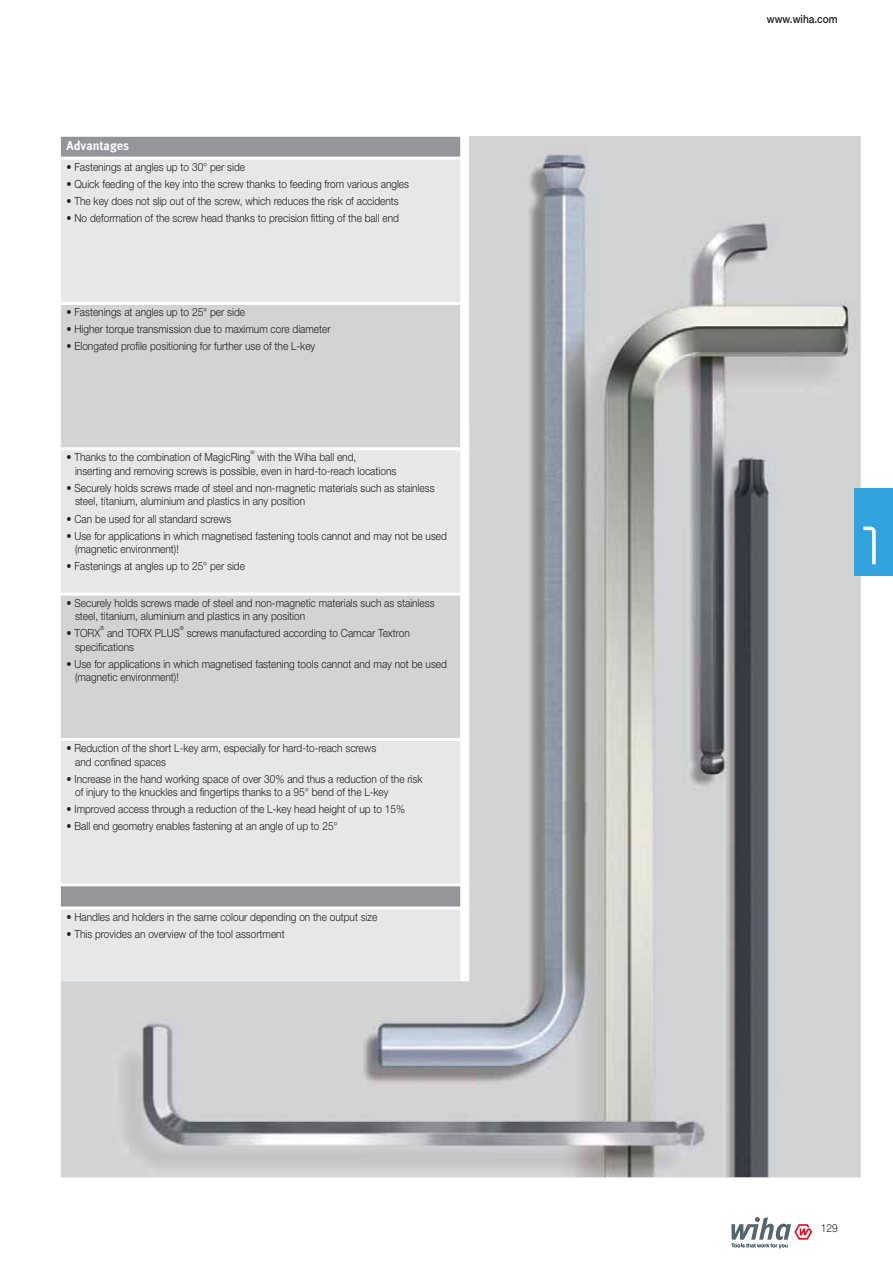
<style>
.page{position:relative;width:893px;height:1263px;background:#fff}
.page>*{position:absolute;margin:0;border:0;box-sizing:border-box;transform-origin:0 0}
.t1{font:700 12.75px "Meta Pro";color:#fff;scale:.96 1}
.t2{font:300 11.25px/13.5px "Helvetica Neue LT Pro";color:#231f20;scale:.9 1}
.t3{font:500 11.25px "Helvetica Neue LT Pro";color:#231f20;scale:.9 1}
.t4{font:300 5.7px "Helvetica Neue LT Pro";color:#231f20;scale:.9 1}
</style>
<div class="page">
<img style="left:61px;top:136px;width:799px;height:1041px">
<div style="left:855px;top:488px;width:38px;height:88px;background:#32a3dc"></div>
<svg style="left:863px;top:527px;width:13px;height:37px"></svg>
<svg style="left:731px;top:1217px;width:81px;height:31px"></svg>
<p class="t1" style="left:67px;top:141px;width:67px">Advantages</p>
<p class="t2" style="left:67px;top:161px;width:200px">• Fastenings at angles up to 30° per side</p>
<p class="t2" style="left:67px;top:178px;width:382px">• Quick feeding of the key into the screw thanks to feeding from various angles</p>
<p class="t2" style="left:67px;top:195px;width:371px">• The key does not slip out of the screw, which reduces the risk of accidents</p>
<p class="t2" style="left:67px;top:212px;width:371px">• No deformation of the screw head thanks to precision fitting of the ball end</p>
<p class="t2" style="left:67px;top:306px;width:200px">• Fastenings at angles up to 25° per side</p>
<p class="t2" style="left:67px;top:323px;width:295px">• Higher torque transmission due to maximum core diameter</p>
<p class="t2" style="left:67px;top:341px;width:278px">• Elongated profile positioning for further use of the L-key</p>
<p class="t4" style="left:251px;top:449px;width:6px">®</p>
<p class="t2" style="left:75px;top:452px;width:358px;text-indent:182px">with the Wiha ball end,<br>inserting and removing screws is possible, even in hard-to-reach locations</p>
<p class="t2" style="left:75px;top:482px;width:401px;text-indent:-9px">• Securely holds screws made of steel and non-magnetic materials such as stainless steel, titanium, aluminium and plastics in any position</p>
<p class="t2" style="left:67px;top:513px;width:184px">• Can be used for all standard screws</p>
<p class="t2" style="left:75px;top:530px;width:415px;text-indent:-9px">• Use for applications in which magnetised fastening tools cannot and may not be used (magnetic environment)!</p>
<p class="t2" style="left:67px;top:561px;width:200px">• Fastenings at angles up to 25° per side</p>
<p class="t2" style="left:75px;top:597px;width:401px;text-indent:-9px">• Securely holds screws made of steel and non-magnetic materials such as stainless steel, titanium, aluminium and plastics in any position</p>
<p class="t2" style="left:67px;top:628px;width:39px">• TORX</p>
<p class="t2" style="left:67px;top:452px;width:206px">• Thanks to the combination of MagicRing</p>
<p class="t4" style="left:100px;top:625px;width:6px">®</p>
<p class="t4" style="left:180px;top:625px;width:6px">®</p>
<p class="t2" style="left:107px;top:628px;width:83px">and TORX PLUS</p>
<p class="t2" style="left:187px;top:628px;width:249px">screws manufactured according to Camcar Textron</p>
<p class="t2" style="left:75px;top:641px;width:67px">specifications</p>
<p class="t2" style="left:75px;top:658px;width:415px;text-indent:-9px">• Use for applications in which magnetised fastening tools cannot and may not be used (magnetic environment)!</p>
<p class="t2" style="left:75px;top:742px;width:336px;text-indent:-9px">• Reduction of the short L-key arm, especially for hard-to-reach screws and confined spaces</p>
<p class="t2" style="left:75px;top:773px;width:387px;text-indent:-9px">• Increase in the hand working space of over 30% and thus a reduction of the risk of injury to the knuckles and fingertips thanks to a 95° bend of the L-key</p>
<p class="t2" style="left:67px;top:804px;width:378px">• Improved access through a reduction of the L-key head height of up to 15%</p>
<p class="t2" style="left:67px;top:821px;width:303px">• Ball end geometry enables fastening at an angle of up to 25°</p>
<p class="t2" style="left:67px;top:911px;width:347px">• Handles and holders in the same colour depending on the output size</p>
<p class="t2" style="left:67px;top:928px;width:244px">• This provides an overview of the tool assortment</p>
<p class="t3" style="left:767px;top:15px;width:80px">www.wiha.com</p>
<p class="t2" style="left:821px;top:1222px;width:20px">129</p>
</div>
